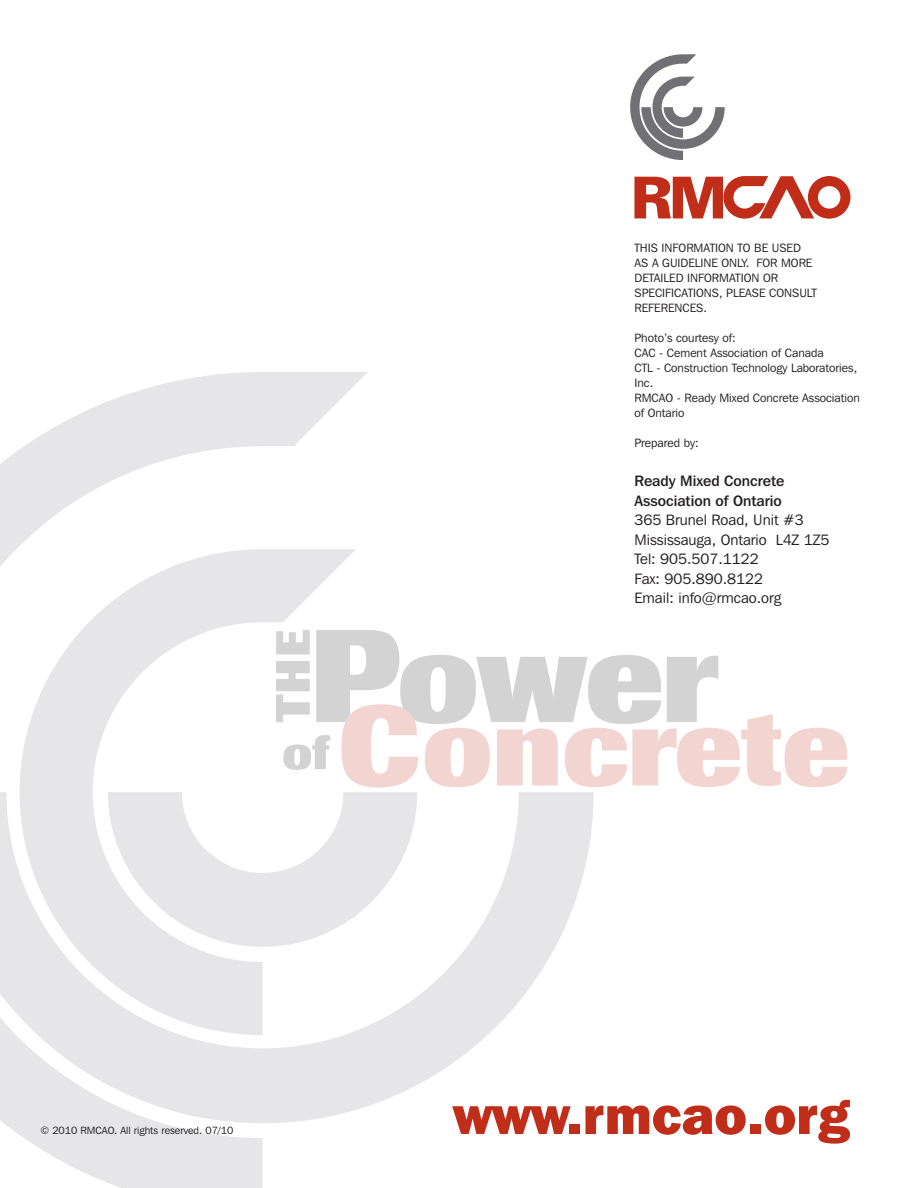
<style>
.page{position:relative;width:918px;height:1188px;background:#fff}
.page>*{position:absolute;margin:0;border:0;box-sizing:border-box;transform-origin:0 0}
.t1{font:800 54px "Franklin Gothic IT Cby BT";color:#c02d19}
.t2{font:15px/19.5px "Franklin Gothic IT Cby BT";color:#231f20}
.t3{font:500 15px/19.5px "Franklin Gothic IT Cby BT";color:#231f20}
.t4{font:12px/15px "Franklin Gothic IT Cby BT";color:#231f20}
.t5{font:10.5px "Franklin Gothic IT Cby BT";color:#231f20}
</style>
<div class="page">
<svg style="left:0;top:372px;width:368px;height:816px"></svg>
<svg style="left:0;top:792px;width:594px;height:331px;fill:#e6e6e8"></svg>
<svg style="left:20px;top:549px;width:336px;height:486px;fill:#e6e6e8"></svg>
<svg style="left:276px;top:630px;width:572px;height:157px"></svg>
<svg style="left:634px;top:176px;width:216px;height:43px"></svg>
<svg style="left:630px;top:54px;width:95px;height:106px"></svg>
<p class="t5" style="left:40px;top:1124px;width:194px">© 2010 RMCAO. All rights reserved. 07/10</p>
<p class="t4" style="left:634px;top:240px;width:184px">THIS INFORMATION TO BE USED<br>AS A GUIDELINE ONLY. FOR MORE<br>DETAILED INFORMATION OR<br>SPECIFICATIONS, PLEASE CONSULT<br>REFERENCES.</p>
<p class="t4" style="left:634px;top:330px;width:227px">Photo’s courtesy of:<br>CAC - Cement Association of Canada<br>CTL - Construction Technology Laboratories,<br>Inc.<br>RMCAO - Ready Mixed Concrete Association of Ontario</p>
<p class="t4" style="left:634px;top:435px;width:66px">Prepared by:</p>
<p class="t3" style="left:634px;top:471px;width:151px">Ready Mixed Concrete<br>Association of Ontario</p>
<p class="t2" style="left:634px;top:510px;width:196px">365 Brunel Road, Unit #3<br>Mississauga, Ontario L4Z 1Z5<br>Tel: 905.507.1122<br>Fax: 905.890.8122<br>Email: info@rmcao.org</p>
<h1 class="t1" style="left:453px;top:1080px;width:399px">www.rmcao.org</h1>
</div>
